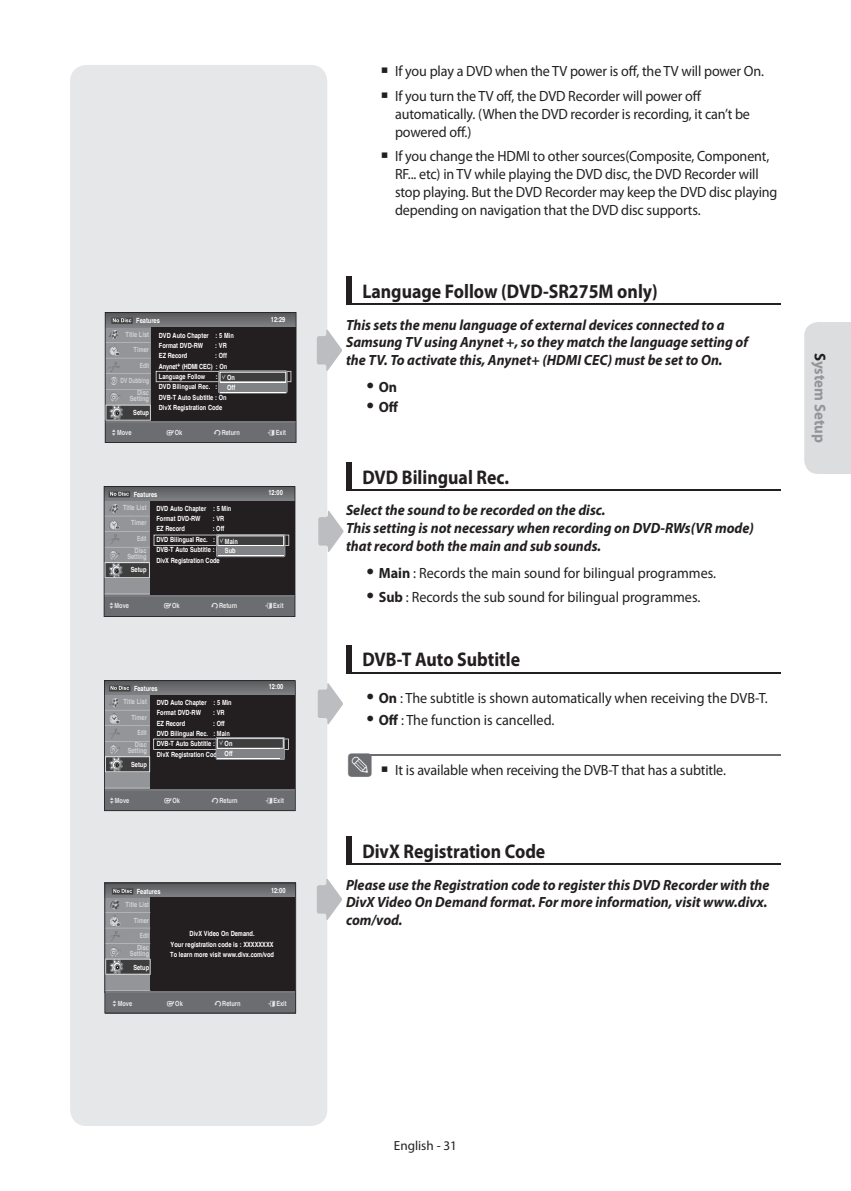
<style>
.page{position:relative;width:851px;height:1191px;background:#fff}
.page>*{position:absolute;margin:0;border:0;box-sizing:border-box;transform-origin:0 0}
.t1{font:700 19.8px "Myriad Pro";color:#231f20;scale:.9 1}
.t2{font:18.2px/20.2px "Helvetica";color:#231f20}
.t3{font:700 15.6px "Myriad Pro";color:#939598;scale:.95 1}
.t4{font:14.8px/17.8px "Myriad Pro";letter-spacing:-.01em;color:#231f20;scale:.95 1}
.t5{font:italic 700 14.8px/17.8px "Myriad Pro";color:#231f20;scale:.95 1}
.t6{font:700 14.8px/20.2px "Myriad Pro";color:#231f20;scale:.95 1}
.t7{font:13.2px "Myriad Pro";color:#231f20}
.t8{font:700 7px/10.4px "Helvetica";color:#fff;scale:.8 1}
.t9{font:700 7px/15.2px "Helvetica";color:#d1d2d4;text-align:right;scale:.8 1}
.t10{font:700 7px "Helvetica";color:#e6e7e9;scale:.8 1}
.t11{font:700 7px/11.8px "Helvetica";color:#d1d2d4;text-align:center;scale:.7 1}
.s1{font-weight:700}
.s2{color:#231f20}
</style>
<div class="page">
<div style="left:804px;top:322px;width:46px;height:152px;background:#dcdddf"></div>
<div style="left:70px;top:65px;width:257px;height:1061px;background:#e6e7e9;border-radius:16px"></div>
<div style="left:346px;top:277px;width:5px;height:28px;background:#231f20"></div>
<hr style="left:346px;top:303px;width:434px;height:2px;background:#231f20">
<div style="left:346px;top:462px;width:5px;height:28px;background:#231f20"></div>
<hr style="left:346px;top:489px;width:434px;height:2px;background:#231f20">
<div style="left:346px;top:645px;width:5px;height:28px;background:#231f20"></div>
<hr style="left:346px;top:672px;width:434px;height:1px;background:#231f20">
<hr style="left:350px;top:753px;width:430px;height:2px;background:#6c6d70">
<div style="left:346px;top:836px;width:5px;height:28px;background:#231f20"></div>
<hr style="left:346px;top:863px;width:434px;height:2px;background:#231f20">
<svg style="left:317px;top:878px;width:25px;height:42px"></svg>
<svg style="left:318px;top:683px;width:25px;height:41px"></svg>
<svg style="left:318px;top:510px;width:25px;height:42px"></svg>
<svg style="left:317px;top:329px;width:25px;height:42px"></svg>
<svg style="left:350px;top:753px;width:21px;height:3px"></svg>
<svg style="left:105px;top:312px;width:191px;height:131px;background:#4f4e50"></svg>
<svg style="left:104px;top:486px;width:191px;height:131px;background:#4f4e50"></svg>
<svg style="left:104px;top:680px;width:192px;height:131px;background:#4d4c4e"></svg>
<svg style="left:104px;top:882px;width:192px;height:131px;background:#484648"></svg>
<p class="t8" style="left:136px;top:315px;width:31px">Features</p>
<p class="t8" style="left:271px;top:314px;width:20px">12:29</p>
<p class="t9" style="left:126px;top:327px;width:31px">Title List<br>Timer</p>
<p class="t11" style="left:140px;top:359px;width:15px">Edit</p>
<p class="t11" style="left:120px;top:375px;width:42px;text-align:right">DV Dubbing<br>Disc</p>
<p class="t9" style="left:130px;top:391px;width:26px">Setting</p>
<p class="t8" style="left:133px;top:407px;width:21px">Setup</p>
<p class="t8" style="left:159px;top:330px;width:95px">DVD Auto Chapter : 5 Min<br>Format DVD-RW</p>
<p class="t8" style="left:215px;top:340px;width:16px">: VR</p>
<p class="t8" style="left:159px;top:350px;width:93px;text-indent:56px">: Off<br>Anynet+ (HDMI CEC) : On<br>Language Follow<br>DVD Bilingual Rec. : Main<br>DVB-T Auto Subtitle : On<br>DivX Registration Code</p>
<p class="t8" style="left:159px;top:350px;width:37px">EZ Record</p>
<p class="t8" style="left:227px;top:373px;width:12px;line-height:9.8px">On<br>Off</p>
<p class="t10" style="left:117px;top:428px;width:20px">Move</p>
<p class="t10" style="left:166px;top:428px;width:22px">▲Ok</p>
<p class="t10" style="left:222px;top:428px;width:24px">Return</p>
<p class="t10" style="left:276px;top:428px;width:14px">Exit</p>
<p class="t8" style="left:134px;top:489px;width:31px">Features</p>
<p class="t8" style="left:268px;top:488px;width:20px">12:00</p>
<p class="t9" style="left:123px;top:500px;width:31px">Title List<br>Timer</p>
<p class="t11" style="left:135px;top:532px;width:19px">Edit<br>Disc</p>
<p class="t9" style="left:127px;top:549px;width:26px">Setting</p>
<p class="t8" style="left:131px;top:565px;width:21px">Setup</p>
<p class="t8" style="left:156px;top:503px;width:95px">DVD Auto Chapter : 5 Min<br>Format DVD-RW</p>
<p class="t8" style="left:213px;top:513px;width:16px">: VR</p>
<p class="t8" style="left:156px;top:524px;width:93px;text-indent:56px">: Off<br>DVD Bilingual Rec. : Main<br>DVB-T Auto Subtitle : On<br>DivX Registration Code</p>
<p class="t8" style="left:156px;top:524px;width:37px">EZ Record</p>
<p class="t8" style="left:225px;top:536px;width:18px;line-height:9.8px">Main<br>Sub</p>
<p class="t10" style="left:114px;top:602px;width:20px">Move</p>
<p class="t10" style="left:163px;top:602px;width:22px">▲Ok</p>
<p class="t10" style="left:219px;top:602px;width:24px">Return</p>
<p class="t10" style="left:273px;top:602px;width:14px">Exit</p>
<p class="t8" style="left:134px;top:683px;width:31px">Features</p>
<p class="t8" style="left:269px;top:682px;width:20px">12:00</p>
<p class="t9" style="left:123px;top:694px;width:31px">Title List<br>Timer</p>
<p class="t11" style="left:135px;top:726px;width:19px">Edit<br>Disc</p>
<p class="t9" style="left:128px;top:743px;width:26px">Setting</p>
<p class="t8" style="left:131px;top:759px;width:21px">Setup</p>
<p class="t8" style="left:157px;top:697px;width:95px">DVD Auto Chapter : 5 Min<br>Format DVD-RW</p>
<p class="t8" style="left:213px;top:707px;width:16px">: VR</p>
<p class="t8" style="left:157px;top:718px;width:93px;text-indent:56px">: Off<br>DVD Bilingual Rec. : Main<br>DVB-T Auto Subtitle : On<br>DivX Registration Code</p>
<p class="t8" style="left:157px;top:718px;width:37px">EZ Record</p>
<p class="t8" style="left:224px;top:738px;width:12px">On<br>Off</p>
<p class="t10" style="left:115px;top:796px;width:20px">Move</p>
<p class="t10" style="left:163px;top:796px;width:22px">▲Ok</p>
<p class="t10" style="left:219px;top:796px;width:24px">Return</p>
<p class="t10" style="left:273px;top:796px;width:14px">Exit</p>
<p class="t8" style="left:137px;top:886px;width:31px">Features</p>
<p class="t8" style="left:271px;top:884px;width:20px">12:00</p>
<p class="t9" style="left:126px;top:897px;width:31px">Title List<br>Timer</p>
<p class="t11" style="left:137px;top:929px;width:19px">Edit<br>Disc</p>
<p class="t9" style="left:130px;top:946px;width:26px">Setting</p>
<p class="t8" style="left:133px;top:962px;width:21px">Setup</p>
<p class="t10" style="left:118px;top:999px;width:20px">Move</p>
<p class="t10" style="left:166px;top:999px;width:22px">▲Ok</p>
<p class="t10" style="left:222px;top:999px;width:24px">Return</p>
<p class="t10" style="left:276px;top:999px;width:14px">Exit</p>
<p class="t8" style="left:170px;top:928px;width:131px;text-align:center">DivX Video On Demand.<br>Your registration code is : XXXXXXXX<br>To Iearn more visit www.divx.com/vod</p>
<p class="t4" style="left:395px;top:60px;width:390px;line-height:24.8px">If you play a DVD when the TV power is off, the TV will power On.<br>If you turn the TV off, the DVD Recorder will power off</p>
<p class="t4" style="left:395px;top:106px;width:375px">automatically. (When the DVD recorder is recording, it can’t be powered off.)</p>
<p class="t4" style="left:395px;top:149px;width:404px">If you change the HDMI to other sources(Composite, Component, RF... etc) in TV while playing the DVD disc, the DVD Recorder will stop playing. But the DVD Recorder may keep the DVD disc playing depending on navigation that the DVD disc supports.</p>
<h1 class="t1" style="left:362px;top:283px;width:330px">Language Follow (DVD-SR275M only)</h1>
<p class="t5" style="left:346px;top:317px;width:425px">This sets the menu language of external devices connected to a<br>Samsung TV using Anynet +, so they match the language setting of the TV. To activate this, Anynet+ (HDMI CEC) must be set to On.</p>
<p class="t6" style="left:378px;top:378px;width:22px">On<br>Off</p>
<p class="t2" style="left:367px;top:376px;width:8px">• •</p>
<h1 class="t1" style="left:362px;top:469px;width:164px">DVD Bilingual Rec.</h1>
<p class="t5" style="left:346px;top:503px;width:431px">Select the sound to be recorded on the disc.<br>This setting is not necessary when recording on DVD-RWs(VR mode) that record both the main and sub sounds.</p>
<p class="t4" style="left:378px;top:562px;width:356px;line-height:24px"><span class="s1">Main</span> : Records the main sound for bilingual programmes.<br><span class="s1">Sub</span> : Records the sub sound for bilingual programmes.</p>
<p class="t2" style="left:367px;top:560px;width:8px;line-height:24px">• •</p>
<h1 class="t1" style="left:362px;top:652px;width:177px">DVB-T Auto Subtitle</h1>
<p class="t4" style="left:378px;top:688px;width:411px;line-height:22.4px"><span class="s1">On</span> : The subtitle is shown automatically when receiving the DVB-T.<br><span class="s1">Off</span> : The function is cancelled.</p>
<p class="t4" style="left:395px;top:762px;width:350px">It is available when receiving the DVB-T that has a subtitle.</p>
<p class="t2" style="left:367px;top:685px;width:8px;line-height:22.4px">• •</p>
<h1 class="t1" style="left:362px;top:843px;width:205px">DivX Registration Code</h1>
<p class="t5" style="left:346px;top:877px;width:447px">Please use the Registration code to register this DVD Recorder with the<br>DivX Video On Demand format. For more information, visit www.divx. com/vod.</p>
<p class="t3" style="left:825px;top:353px;width:96px;rotate:90deg"><span class="s2">S</span>ystem Setup</p>
<p class="t7" style="left:394px;top:1140px;width:65px">English - 31</p>
</div>
